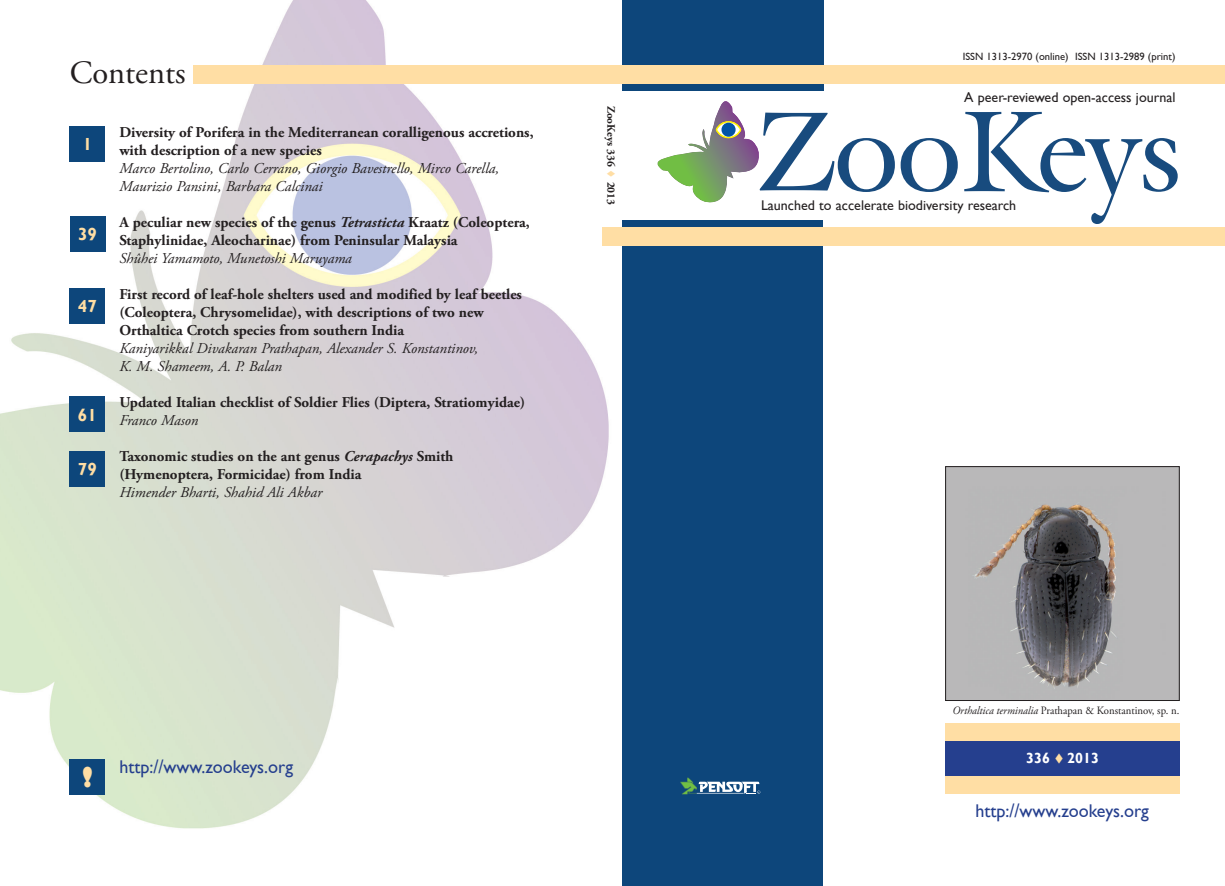
<style>
.page{position:relative;width:1225px;height:886px;background:#fff}
.page>*{position:absolute;margin:0;border:0;box-sizing:border-box;transform-origin:0 0}
.t1{font:32.5px "Adobe Garamond Pro";color:#231f20}
.t2{font:800 27.12px "Gill Sans";color:#ffdea4}
.t3{font:18.38px "Gill Sans";color:#253f8e}
.t4{font:700 17.5px "Gill Sans";color:#ffdea4}
.t5{font:700 15px/18px "Adobe Garamond Pro";color:#231f20}
.t6{font:italic 15px/18px "Adobe Garamond Pro";color:#231f20}
.t7{font:700 14.62px "Gill Sans";color:#fff}
.t8{font:14px "Gill Sans";color:#231f20}
.t9{font:11.25px "Adobe Garamond Pro";color:#231f20;scale:.95 1}
.t10{font:700 11.25px "Adobe Garamond Pro";color:#231f20}
.t11{font:10.62px "Gill Sans";color:#231f20}
.s1{font-style:italic}
.s2{color:#ffdea4}
</style>
<div class="page">
<img style="left:0;top:0;width:632px;height:829px">
<div style="left:622px;top:221px;width:200px;height:665px;background:#0d467b"></div>
<div style="left:622px;top:0;width:201px;height:91px;background:#0d467b"></div>
<svg style="left:680px;top:777px;width:80px;height:17px"></svg>
<div style="left:602px;top:228px;width:622px;height:18px;background:#ffdea4"></div>
<div style="left:70px;top:759px;width:35px;height:35px;background:#0d467b"></div>
<svg style="left:657px;top:101px;width:237px;height:102px"></svg>
<svg style="left:900px;top:138px;width:57px;height:54px"></svg>
<svg style="left:964px;top:112px;width:213px;height:112px"></svg>
<img style="left:947px;top:468px;width:230px;height:231px">
<div style="left:945px;top:466px;width:234px;height:235px;border:1px solid #231f20"></div>
<div style="left:70px;top:126px;width:35px;height:36px;background:#0d467b"></div>
<div style="left:70px;top:217px;width:35px;height:35px;background:#0d467b"></div>
<div style="left:70px;top:289px;width:35px;height:35px;background:#0d467b"></div>
<div style="left:70px;top:397px;width:35px;height:35px;background:#0d467b"></div>
<div style="left:70px;top:451px;width:35px;height:35px;background:#0d467b"></div>
<div style="left:945px;top:740px;width:234px;height:36px;background:#253f8e"></div>
<div style="left:945px;top:723px;width:234px;height:17px;background:#ffdea4"></div>
<div style="left:945px;top:776px;width:234px;height:18px;background:#ffdea4"></div>
<div style="left:194px;top:65px;width:1030px;height:19px;background:#ffdea4"></div>
<h1 class="t1" style="left:70px;top:53px;width:117px">Contents</h1>
<p class="t4" style="left:83px;top:134px;width:11px">1</p>
<p class="t4" style="left:78px;top:224px;width:20px">39</p>
<p class="t4" style="left:78px;top:296px;width:20px">47</p>
<p class="t4" style="left:78px;top:404px;width:20px">61</p>
<p class="t4" style="left:78px;top:459px;width:20px">79</p>
<p class="t5" style="left:119px;top:123px;width:415px">Diversity of Porifera in the Mediterranean coralligenous accretions, with description of a new species</p>
<p class="t6" style="left:119px;top:159px;width:381px">Marco Bertolino, Carlo Cerrano, Giorgio Bavestrello, Mirco Carella,<br>Maurizio Pansini, Barbara Calcinai</p>
<p class="t5" style="left:119px;top:213px;width:412px">A peculiar new species of the genus <span class="s1">Tetrasticta</span> Kraatz (Coleoptera,<br>Staphylinidae, Aleocharinae) from Peninsular Malaysia</p>
<p class="t6" style="left:119px;top:249px;width:234px">Shûhei Yamamoto, Munetoshi Maruyama</p>
<p class="t5" style="left:119px;top:285px;width:404px">First record of leaf-hole shelters used and modified by leaf beetles (Coleoptera, Chrysomelidae), with descriptions of two new<br>Orthaltica Crotch species from southern India</p>
<p class="t6" style="left:119px;top:339px;width:360px">Kaniyarikkal Divakaran Prathapan, Alexander S. Konstantinov,<br>K. M. Shameem, A. P. Balan</p>
<p class="t5" style="left:119px;top:393px;width:407px">Updated Italian checklist of Soldier Flies (Diptera, Stratiomyidae)</p>
<p class="t6" style="left:119px;top:411px;width:80px">Franco Mason</p>
<p class="t5" style="left:119px;top:447px;width:335px">Taxonomic studies on the ant genus <span class="s1">Cerapachys</span> Smith (Hymenoptera, Formicidae) from India</p>
<p class="t6" style="left:119px;top:483px;width:204px">Himender Bharti, Shahid Ali Akbar</p>
<p class="t10" style="left:617px;top:106px;width:101px;rotate:90deg">ZooKeys 336 <span class="s2">▼</span> 2013</p>
<h2 class="t2" style="left:82px;top:760px;width:12px">!</h2>
<p class="t3" style="left:119px;top:756px;width:175px">http://www.zookeys.org</p>
<p class="t11" style="left:962px;top:50px;width:214px">ISSN 1313-2970 (online) ISSN 1313-2989 (print)</p>
<p class="t8" style="left:964px;top:89px;width:213px">A peer-reviewed open-access journal</p>
<p class="t8" style="left:761px;top:197px;width:257px">Launched to accelerate biodiversity research</p>
<p class="t9" style="left:952px;top:703px;width:240px"><span class="s1">Orthaltica terminalia</span> Prathapan &amp; Konstantinov, sp. n.</p>
<p class="t7" style="left:1026px;top:750px;width:74px">336 <span class="s2">▼</span> 2013</p>
<p class="t3" style="left:975px;top:799px;width:175px">http://www.zookeys.org</p>
</div>
